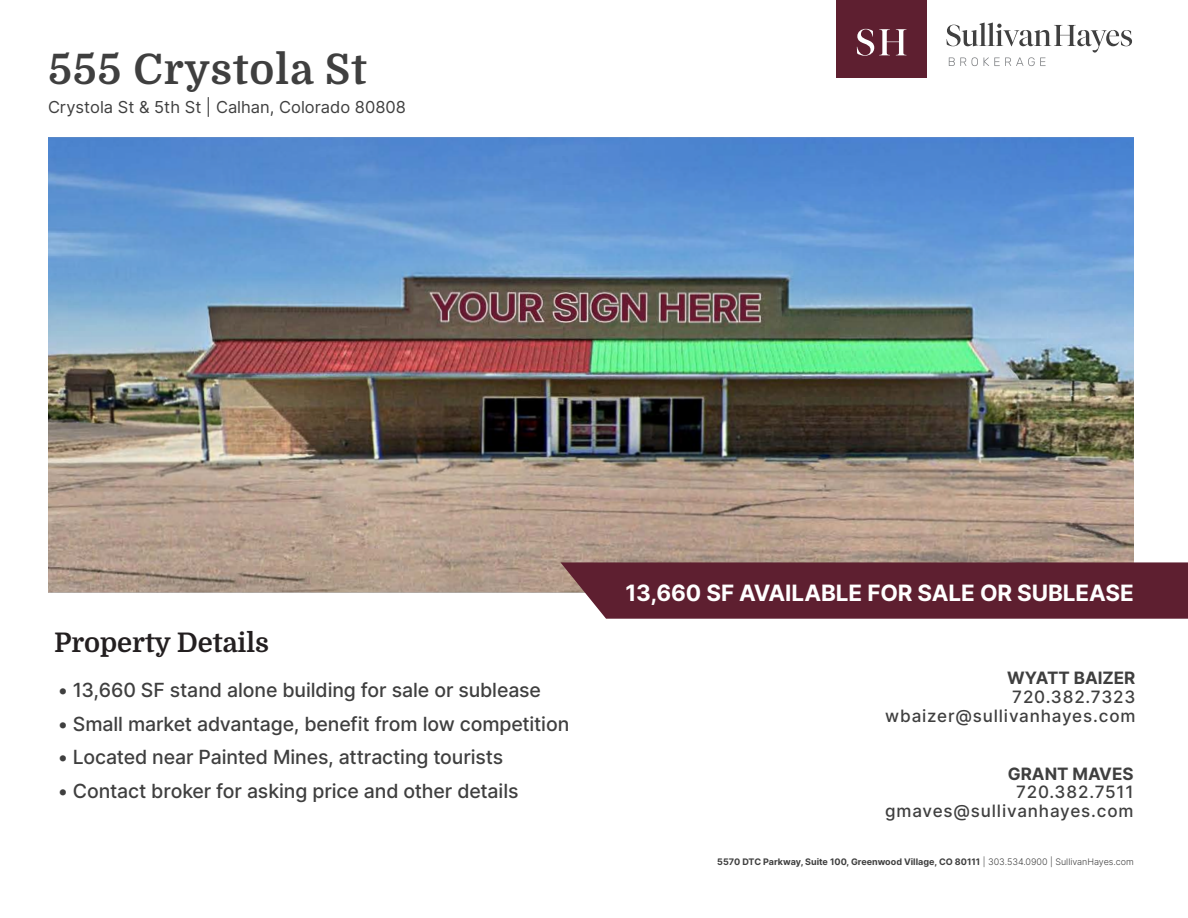
<style>
.page{position:relative;width:1188px;height:918px;background:#fff}
.page>*{position:absolute;margin:0;border:0;box-sizing:border-box;transform-origin:0 0}
.t1{font:42px "Domine";letter-spacing:.025em;color:#3f3f3f}
.t2{font:27px "Domine";color:#231f20}
.t3{font:700 22.5px "Inter";letter-spacing:-.005em;color:#fff}
.t4{font:500 19.5px "Inter";letter-spacing:-.005em;color:#3f3f3f}
.t5{font:500 17.1px/18.9px "Inter";letter-spacing:.05em;color:#3f3f3f;text-align:right}
.t6{font:700 17.1px "Inter";color:#3f3f3f}
.t7{font:16.5px "Inter";color:#3f3f3f}
.t8{font:700 9px "Inter";color:#3f3f3f}
.s1{font-weight:300}
</style>
<div class="page">
<img style="left:48px;top:137px;width:1086px;height:455px">
<div style="left:836px;top:0;width:90px;height:77px;background:#5e1f30"></div>
<svg style="left:857px;top:29px;width:49px;height:27px"></svg>
<svg style="left:947px;top:23px;width:185px;height:43px"></svg>
<svg style="left:561px;top:562px;width:627px;height:57px;background:#642837"></svg>
<h1 class="t1" style="left:48px;top:46px;width:320px">555 Crystola St</h1>
<p class="t7" style="left:48px;top:95px;width:360px">Crystola St &amp; 5th St | Calhan, Colorado 80808</p>
<h2 class="t2" style="left:54px;top:627px;width:217px">Property Details</h2>
<p class="t4" style="left:58px;top:676px;width:485px">• 13,660 SF stand alone building for sale or sublease</p>
<p class="t4" style="left:58px;top:709px;width:513px">• Small market advantage, benefit from low competition</p>
<p class="t4" style="left:58px;top:743px;width:447px">• Located near Painted Mines, attracting tourists</p>
<p class="t4" style="left:58px;top:777px;width:462px">• Contact broker for asking price and other details</p>
<p class="t3" style="left:625px;top:576px;width:510px">13,660 SF AVAILABLE FOR SALE OR SUBLEASE</p>
<p class="t6" style="left:1007px;top:665px;width:130px">WYATT BAIZER</p>
<p class="t5" style="left:885px;top:687px;width:252px">720.382.7323 wbaizer@sullivanhayes.com</p>
<p class="t6" style="left:1008px;top:761px;width:127px">GRANT MAVES</p>
<p class="t5" style="left:885px;top:782px;width:250px">720.382.7511 gmaves@sullivanhayes.com</p>
<p class="t8" style="left:717px;top:855px;width:418px">5570 DTC Parkway, Suite 100, Greenwood Village, CO 80111 <span class="s1">| 303.534.0900 | SullivanHayes.com</span></p>
</div>
